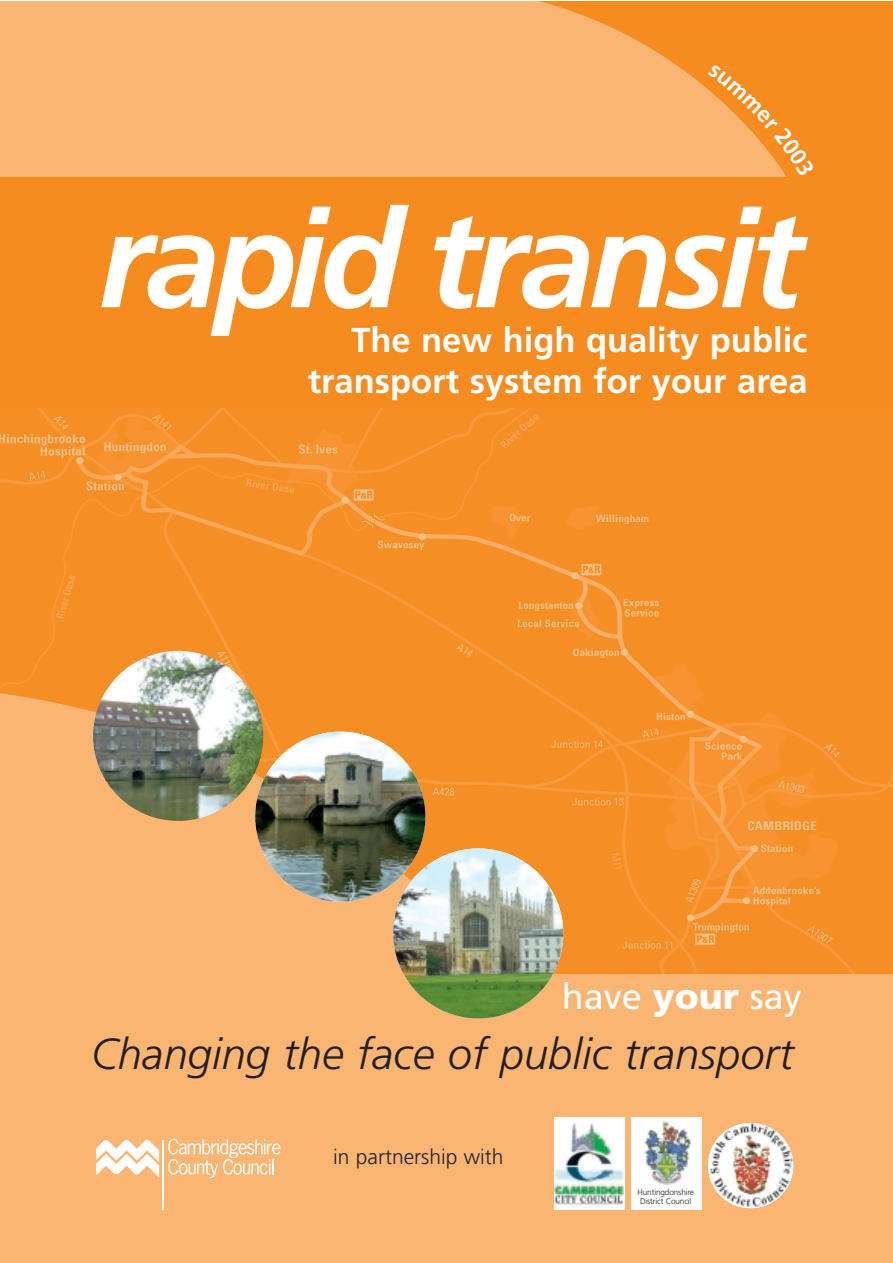
<style>
.page{position:relative;width:893px;height:1263px;background:#fff}
.page>*{position:absolute;margin:0;border:0;box-sizing:border-box;transform-origin:0 0}
.t1{font:italic 300 43.5px "Frutiger";color:#231f20}
.t2{font:36px "Frutiger";color:#fff}
.t3{font:700 34.5px/41.4px "Frutiger";color:#fff;text-align:right}
.t4{font:300 21px "Frutiger";color:#231f20}
.t5{font:300 8.25px/9px "Frutiger";letter-spacing:-.015em;color:#231f20;text-align:center}
.s1{font-weight:900}
</style>
<div class="page">
<div style="left:0;top:2px;width:892px;height:1261px;background:#fbb573"></div>
<img style="left:1px;top:409px;width:891px;height:565px">
<div style="left:451px;top:2px;width:441px;height:208px;background:#f68b1f"></div>
<svg style="left:0;top:693px;width:594px;height:324px"></svg>
<img style="left:93px;top:651px;width:170px;height:170px;border-radius:50%">
<img style="left:255px;top:732px;width:170px;height:170px;border-radius:50%">
<img style="left:393px;top:848px;width:170px;height:171px;border-radius:50%">
<svg style="left:96px;top:1139px;width:63px;height:39px"></svg>
<hr style="left:163px;top:1140px;width:1px;height:70px;background:#fff">
<svg style="left:168px;top:1139px;width:112px;height:39px"></svg>
<div style="left:554px;top:1118px;width:70px;height:92px;background:#fff"></div>
<img style="left:555px;top:1123px;width:69px;height:82px">
<div style="left:631px;top:1118px;width:70px;height:92px;background:#fff"></div>
<img style="left:644px;top:1121px;width:47px;height:64px">
<img style="left:709px;top:1123px;width:84px;height:85px;border-radius:50%">
<svg style="left:433px;top:2px;width:354px;height:176px;fill:#fbb573"></svg>
<div style="left:0;top:178px;width:892px;height:230px;background:#f68b1f"></div>
<svg style="left:101px;top:205px;width:308px;height:131px"></svg>
<svg style="left:434px;top:207px;width:374px;height:102px"></svg>
<svg style="left:707px;top:64px;width:80px;height:112px"></svg>
<p class="t3" style="left:308px;top:322px;width:501px">The new high quality public transport system for your area</p>
<p class="t2" style="left:561px;top:982px;width:242px">have <span class="s1">your</span> say</p>
<p class="t1" style="left:91px;top:1037px;width:704px">Changing the face of public transport</p>
<p class="t4" style="left:333px;top:1148px;width:172px">in partnership with</p>
<p class="t5" style="left:637px;top:1188px;width:58px">Huntingdonshire<br>District Council</p>
</div>
